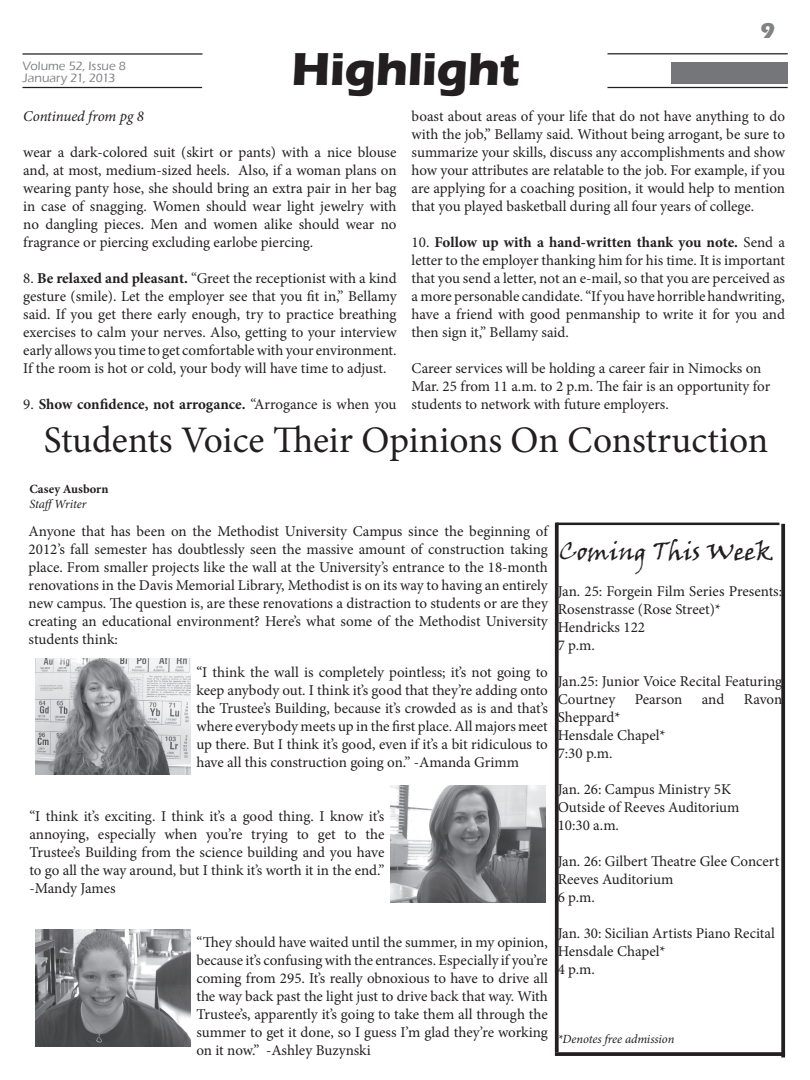
<style>
.page{position:relative;width:810px;height:1080px;background:#fff}
.page>*{position:absolute;margin:0;border:0;box-sizing:border-box;transform-origin:0 0}
.t1{font:700 47.5px "Eras ITC";letter-spacing:-.005em;color:#231f20}
.t2{font:37.5px "Minion Pro";color:#231f20}
.t3{font:25px "Viner Hand ITC";color:#231f20}
.t4{font:700 22.5px "Eras ITC";color:#808285}
.t5{font:15px/18px "Minion Pro";color:#231f20;text-align:justify}
.t6{font:700 15px "Minion Pro";color:#231f20}
.t7{font:italic 15px "Minion Pro";letter-spacing:-.01em;color:#231f20}
.t8{font:italic 12.5px "Minion Pro";letter-spacing:-.01em;color:#231f20}
.t9{font:500 12.5px/11.9px "Eras ITC";color:#808285}
.t10{font:700 12.5px "Minion Pro";color:#231f20}
.s1{font-weight:700}
.s2{font-weight:400}
</style>
<div class="page">
<hr style="left:22px;top:87px;width:180px;height:1px;background:#231f20">
<div style="left:671px;top:61px;width:119px;height:24px;background:#757679"></div>
<hr style="left:608px;top:87px;width:180px;height:1px;background:#231f20">
<hr style="left:22px;top:53px;width:180px;height:2px;background:#231f20">
<hr style="left:607px;top:53px;width:181px;height:1px;background:#231f20">
<img style="left:35px;top:929px;width:156px;height:117px">
<img style="left:390px;top:786px;width:156px;height:117px">
<img style="left:35px;top:658px;width:156px;height:117px">
<svg style="left:555px;top:523px;width:4px;height:529px;background:#363233"></svg>
<svg style="left:781px;top:524px;width:4px;height:533px;background:#332f30"></svg>
<hr style="left:557px;top:523px;width:222px;height:2px;background:#231f20">
<svg style="left:555px;top:1052px;width:230px;height:4px"></svg>
<p class="t9" style="left:22px;top:60px;width:105px">Volume 52, Issue 8<br>January 21, 2013</p>
<p class="t1" style="left:292px;top:42px;width:230px">Highlight</p>
<p class="t4" style="left:760px;top:18px;width:16px">9</p>
<p class="t7" style="left:23px;top:106px;width:122px">Continued from pg 8</p>
<p class="t5" style="left:23px;top:143px;width:375px">wear a dark-colored suit (skirt or pants) with a nice blouse and, at most, medium-sized heels. Also, if a woman plans on wearing panty hose, she should bring an extra pair in her bag in case of snagging. Women should wear light jewelry with no dangling pieces. Men and women alike should wear no fragrance or piercing excluding earlobe piercing.</p>
<p class="t5" style="left:23px;top:269px;width:375px">8. <span class="s1">Be relaxed and pleasant.</span> “Greet the receptionist with a kind gesture (smile). Let the employer see that you fit in,” Bellamy said. If you get there early enough, try to practice breathing exercises to calm your nerves. Also, getting to your interview early allows you time to get comfortable with your environment.<br>If the room is hot or cold, your body will have time to adjust.</p>
<p class="t6" style="left:23px;top:394px;width:375px"><span class="s2">9.</span> Show confidence, not arrogance. <span class="s2">“Arrogance is when you</span></p>
<p class="t5" style="left:412px;top:107px;width:375px">boast about areas of your life that do not have anything to do with the job,” Bellamy said. Without being arrogant, be sure to summarize your skills, discuss any accomplishments and show how your attributes are relatable to the job. For example, if you are applying for a coaching position, it would help to mention that you played basketball during all four years of college.</p>
<p class="t5" style="left:412px;top:233px;width:375px">10. <span class="s1">Follow up with a hand-written thank you note.</span> Send a letter to the employer thanking him for his time. It is important that you send a letter, not an e-mail, so that you are perceived as a more personable candidate. “If you have horrible handwriting, have a friend with good penmanship to write it for you and then sign it,” Bellamy said.</p>
<p class="t5" style="left:412px;top:359px;width:360px;text-align:left">Career services will be holding a career fair in Nimocks on<br>Mar. 25 from 11 a.m. to 2 p.m. The fair is an opportunity for students to network with future employers.</p>
<p class="t2" style="left:44px;top:415px;width:726px">Students Voice Their Opinions On Construction</p>
<p class="t10" style="left:29px;top:480px;width:81px">Casey Ausborn</p>
<p class="t8" style="left:29px;top:495px;width:59px">StaffWriter</p>
<p class="t5" style="left:29px;top:522px;width:521px">Anyone that has been on the Methodist University Campus since the beginning of 2012’s fall semester has doubtlessly seen the massive amount of construction taking place. From smaller projects like the wall at the University’s entrance to the 18-month renovations in the Davis Memorial Library, Methodist is on its way to having an entirely new campus. The question is, are these renovations a distraction to students or are they creating an educational environment? Here’s what some of the Methodist University students think:</p>
<p class="t3" style="left:559px;top:536px;width:216px">Coming This Week</p>
<p class="t5" style="left:558px;top:582px;width:226px">Jan. 25: Forgein Film Series Presents:<br>Rosenstrasse (Rose Street)*</p>
<p class="t5" style="left:558px;top:618px;width:89px">Hendricks 122</p>
<p class="t5" style="left:558px;top:636px;width:39px">7 p.m.</p>
<p class="t5" style="left:558px;top:672px;width:226px">Jan.25: Junior Voice Recital Featuring<br>Courtney</p>
<p class="t5" style="left:196px;top:663px;width:353px">“I think the wall is completely pointless; it’s not going to keep anybody out. I think it’s good that they’re adding onto the Trustee’s Building, because it’s crowded as is and that’s where everybody meets up in the first place. All majors meet up there. But I think it’s good, even if it’s a bit ridiculous to have all this construction going on.” -Amanda Grimm</p>
<p class="t5" style="left:29px;top:807px;width:357px">“I think it’s exciting. I think it’s a good thing. I know it’s annoying, especially when you’re trying to get to the Trustee’s Building from the science building and you have to go all the way around, but I think it’s worth it in the end.” -Mandy James</p>
<p class="t5" style="left:196px;top:933px;width:353px">“They should have waited until the summer, in my opinion, because it’s confusing with the entrances. Especially if you’re coming from 295. It’s really obnoxious to have to drive all the way back past the light just to drive back that way. With Trustee’s, apparently it’s going to take them all through the summer to get it done, so I guess I’m glad they’re working on it now.” -Ashley Buzynski</p>
<p class="t5" style="left:635px;top:690px;width:49px">Pearson</p>
<p class="t5" style="left:702px;top:690px;width:24px">and</p>
<p class="t5" style="left:744px;top:690px;width:40px">Ravon</p>
<p class="t5" style="left:558px;top:708px;width:64px">Sheppard*</p>
<p class="t5" style="left:558px;top:726px;width:109px">Hensdale Chapel*</p>
<p class="t5" style="left:558px;top:744px;width:56px">7:30 p.m.</p>
<p class="t5" style="left:558px;top:780px;width:175px">Jan. 26: Campus Ministry 5K</p>
<p class="t5" style="left:558px;top:798px;width:183px">Outside of Reeves Auditorium</p>
<p class="t5" style="left:558px;top:816px;width:63px">10:30 a.m.</p>
<p class="t5" style="left:558px;top:852px;width:223px">Jan. 26: Gilbert Theatre Glee Concert</p>
<p class="t5" style="left:558px;top:870px;width:117px">Reeves Auditorium</p>
<p class="t5" style="left:558px;top:888px;width:39px">6 p.m.</p>
<p class="t5" style="left:558px;top:924px;width:219px">Jan. 30: Sicilian Artists Piano Recital</p>
<p class="t5" style="left:558px;top:942px;width:109px">Hensdale Chapel*</p>
<p class="t5" style="left:558px;top:960px;width:39px">4 p.m.</p>
<p class="t8" style="left:558px;top:1030px;width:118px">*Denotes free admission</p>
</div>
